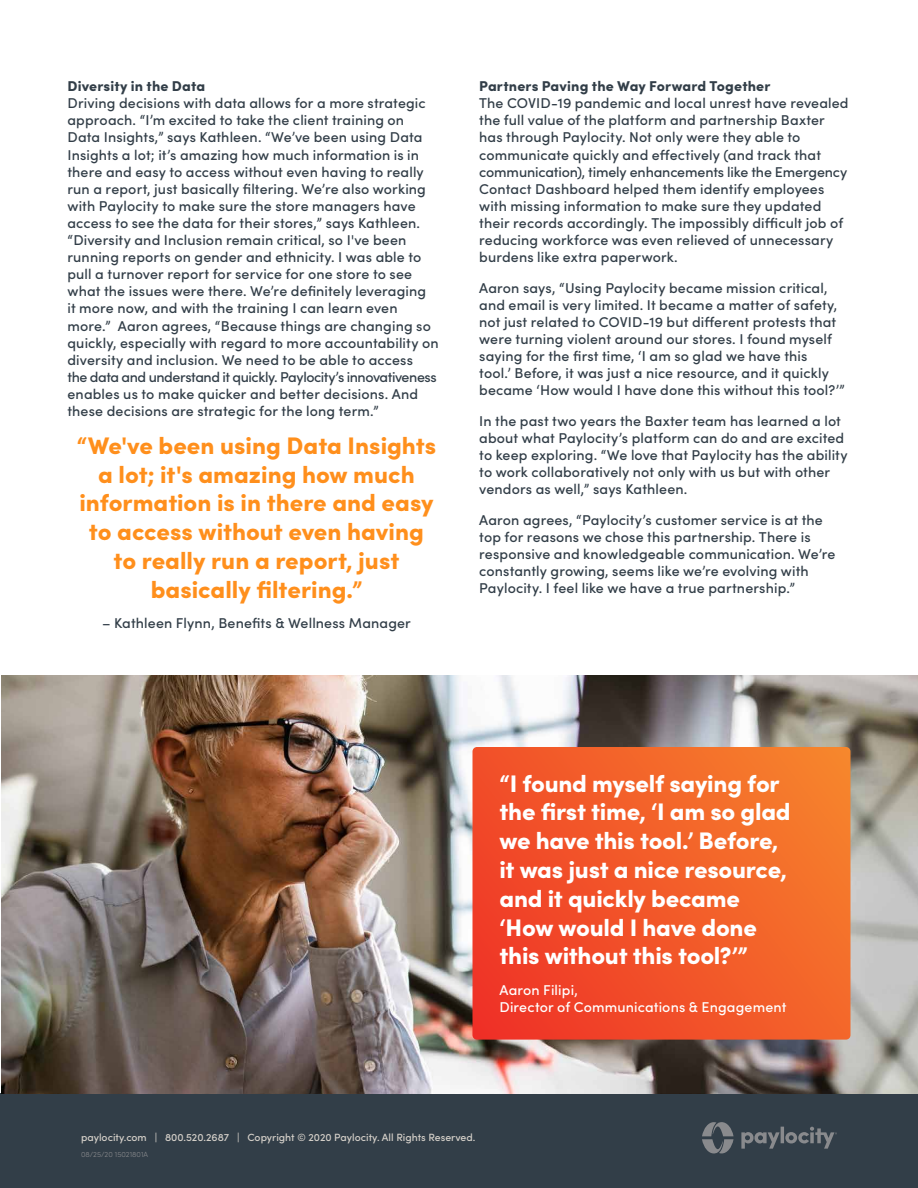
<style>
.page{position:relative;width:918px;height:1188px;background:#fff}
.page>*{position:absolute;margin:0;border:0;box-sizing:border-box;transform-origin:0 0}
.t1{font:900 24px/28.8px "Sofia Pro";letter-spacing:-.01em;color:#fff}
.t2{font:900 24px/28.8px "Sofia Pro";color:#ff8f1c;text-align:center}
.t3{font:500 14.25px/17.1px "Sofia Pro";letter-spacing:.01em;color:#323e48}
.t4{font:900 14.25px "Sofia Pro";letter-spacing:.01em;color:#323e48}
.t5{font:500 14.25px/17.1px "Sofia Pro";letter-spacing:.01em;color:#fff}
.t6{font:500 10.5px "Sofia Pro";color:#d6d1ca}
.t7{font:300 7.5px "Sofia Pro";color:#898a8d}
</style>
<div class="page">
<div style="left:0;top:1094px;width:918px;height:94px;background:#323e48"></div>
<svg style="left:702px;top:1122px;width:32px;height:31px"></svg>
<svg style="left:741px;top:1127px;width:96px;height:22px"></svg>
<img style="left:1px;top:675px;width:917px;height:419px">
<svg style="left:472px;top:747px;width:378px;height:293px;background:#f15e2f"></svg>
<p class="t4" style="left:68px;top:75px;width:139px">Diversity in the Data</p>
<p class="t3" style="left:68px;top:94px;width:373px">Driving decisions with data allows for a more strategic approach. “I’m excited to take the client training on Data Insights,” says Kathleen. “We’ve been using Data Insights a lot; it’s amazing how much information is in there and easy to access without even having to really run a report, just basically filtering. We’re also working with Paylocity to make sure the store managers have access to see the data for their stores,” says Kathleen. “Diversity and Inclusion remain critical, so I've been running reports on gender and ethnicity. I was able to pull a turnover report for service for one store to see what the issues were there. We’re definitely leveraging<br>it more now, and with the training I can learn even more.” Aaron agrees, “Because things are changing so quickly, especially with regard to more accountability on diversity and inclusion. We need to be able to access<br>the data and understand it quickly. Paylocity’s innovativeness enables us to make quicker and better decisions. And these decisions are strategic for the long term.”</p>
<h1 class="t2" style="left:77px;top:429px;width:361px">“We've been using Data Insights a lot; it's amazing how much information is in there and easy to access without even having to really run a report, just basically filtering.”</h1>
<p class="t3" style="left:102px;top:614px;width:310px">– Kathleen Flynn, Benefits &amp; Wellness Manager</p>
<p class="t4" style="left:479px;top:75px;width:293px">Partners Paving the Way Forward Together</p>
<p class="t3" style="left:479px;top:94px;width:371px">The COVID-19 pandemic and local unrest have revealed the full value of the platform and partnership Baxter has through Paylocity. Not only were they able to communicate quickly and effectively (and track that communication), timely enhancements like the Emergency Contact Dashboard helped them identify employees with missing information to make sure they updated their records accordingly. The impossibly difficult job of reducing workforce was even relieved of unnecessary burdens like extra paperwork.</p>
<p class="t3" style="left:479px;top:278px;width:367px">Aaron says, “Using Paylocity became mission critical, and email is very limited. It became a matter of safety, not just related to COVID-19 but different protests that were turning violent around our stores. I found myself saying for the first time, ‘I am so glad we have this<br>tool.’ Before, it was just a nice resource, and it quickly became ‘How would I have done this without this tool?’”</p>
<p class="t3" style="left:479px;top:412px;width:370px">In the past two years the Baxter team has learned a lot about what Paylocity’s platform can do and are excited to keep exploring. “We love that Paylocity has the ability to work collaboratively not only with us but with other vendors as well,” says Kathleen.</p>
<p class="t3" style="left:479px;top:511px;width:358px">Aaron agrees, “Paylocity’s customer service is at the top for reasons we chose this partnership. There is responsive and knowledgeable communication. We’re constantly growing, seems like we’re evolving with Paylocity. I feel like we have a true partnership.”</p>
<h1 class="t1" style="left:500px;top:767px;width:293px">“I found myself saying for the first time, ‘I am so glad we have this tool.’ Before, it was just a nice resource, and it quickly became ‘How would I have done this without this tool?’”</h1>
<p class="t5" style="left:500px;top:981px;width:289px">Aaron Filipi,<br>Director of Communications &amp; Engagement</p>
<p class="t6" style="left:81px;top:1130px;width:396px">paylocity.com | 800.520.2687 | Copyright © 2020 Paylocity. All Rights Reserved.</p>
<p class="t7" style="left:81px;top:1149px;width:69px">08/25/20 15021801A</p>
</div>
